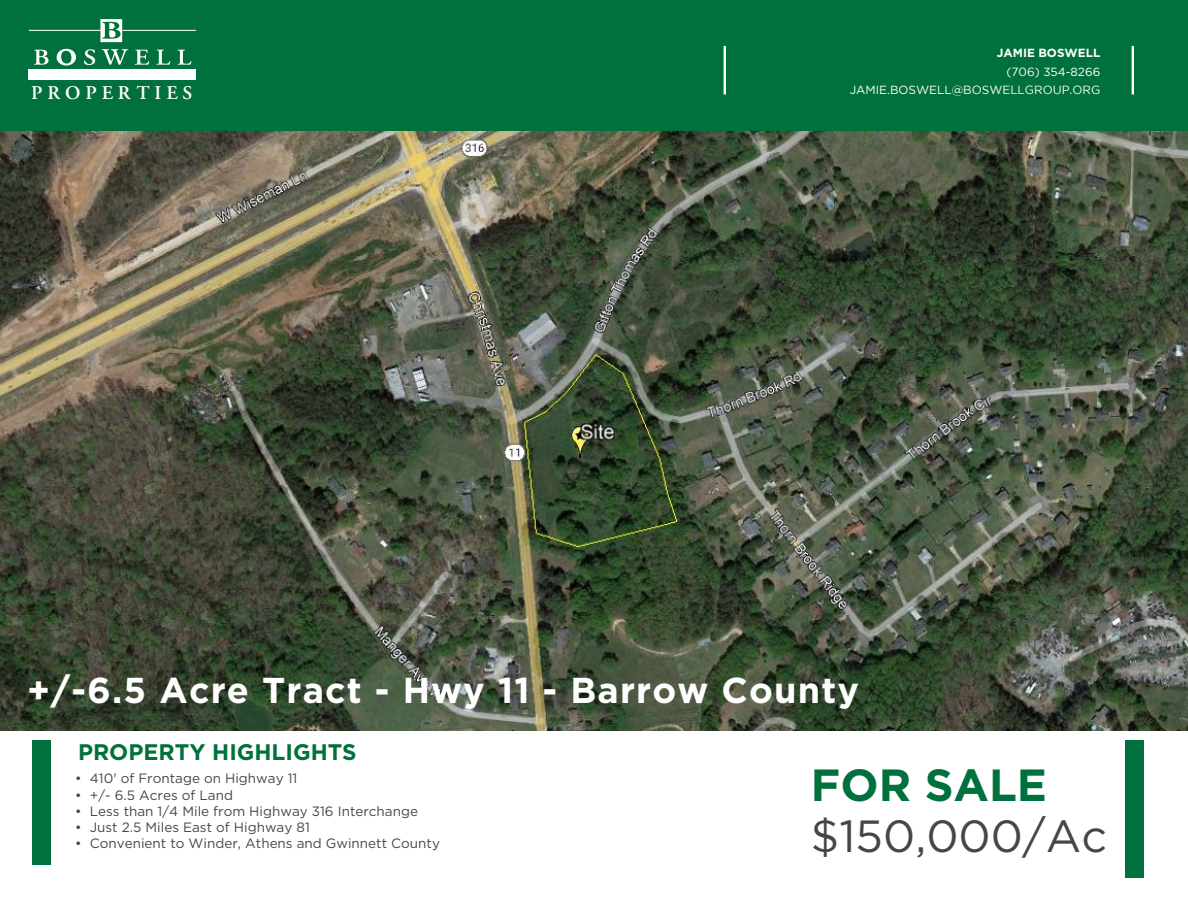
<style>
.page{position:relative;width:1188px;height:918px;background:#fff}
.page>*{position:absolute;margin:0;border:0;box-sizing:border-box;transform-origin:0 0}
.t1{font:45px/50.7px "Gotham";color:#464647}
.t2{font:700 36px "Gotham";letter-spacing:.03em;color:#fff}
.t3{font:700 22.5px "Gotham";color:#00703c}
.t4{font:600 19.35px "Adobe Garamond";color:#fff}
.t5{font:13.5px "Gotham";color:#464647}
.t6{font:11.85px/18.5px "Gotham";color:#fff;text-align:right}
.s1{font-weight:700}
.s2{font-style:inherit}
.s3{font-weight:700;color:#00703c}
</style>
<div class="page">
<img style="left:0;top:131px;width:1188px;height:600px">
<div style="left:0;top:0;width:1188px;height:131px;background:#00703c"></div>
<hr style="left:29px;top:30px;width:73px;height:1px;background:#fff">
<svg style="left:100px;top:19px;width:22px;height:23px"></svg>
<div style="left:28px;top:70px;width:168px;height:10px;background:#fff"></div>
<svg style="left:34px;top:50px;width:15px;height:15px"></svg>
<svg style="left:56px;top:48px;width:20px;height:18px"></svg>
<svg style="left:84px;top:49px;width:11px;height:16px"></svg>
<svg style="left:102px;top:49px;width:26px;height:16px"></svg>
<svg style="left:135px;top:50px;width:14px;height:15px"></svg>
<svg style="left:156px;top:50px;width:14px;height:15px"></svg>
<svg style="left:177px;top:50px;width:14px;height:15px"></svg>
<hr style="left:122px;top:30px;width:74px;height:1px;background:#fff">
<hr style="left:1132px;top:46px;width:2px;height:48px;background:#fff">
<div style="left:33px;top:741px;width:18px;height:124px;background:#00703c"></div>
<div style="left:1125px;top:741px;width:19px;height:137px;background:#00703c"></div>
<hr style="left:724px;top:46px;width:2px;height:48px;background:#fff">
<h3 class="t4" style="left:31px;top:82px;width:163px">P R O P E R T I E S</h3>
<p class="t6" style="left:850px;top:43px;width:252px"><span class="s1">JAMIE BOSWELL<br></span>(706) <span class="s2">354-8266<br>JAMIE.BOSWELL</span>@BOSWELLGROUP.ORG</p>
<p class="t2" style="left:27px;top:670px;width:834px">+/-6.5 Acre Tract - Hwy 11 - Barrow County</p>
<p class="t3" style="left:78px;top:739px;width:280px">PROPERTY HIGHLIGHTS</p>
<p class="t5" style="left:75px;top:771px;width:224px"><span class="s2">•</span> 410' of Frontage on Highway 11</p>
<p class="t5" style="left:75px;top:787px;width:159px"><span class="s2">•</span> +/- 6.5 Acres of Land</p>
<p class="t5" style="left:75px;top:804px;width:344px"><span class="s2">•</span> Less than 1/4 Mile from Highway 316 Interchange</p>
<p class="t5" style="left:75px;top:820px;width:236px"><span class="s2">•</span> Just 2.5 Miles East of Highway 81</p>
<p class="t5" style="left:75px;top:836px;width:366px"><span class="s2">•</span> Convenient to Winder, Athens and Gwinnett County</p>
<p class="t1" style="left:811px;top:759px;width:298px"><span class="s3">FOR SALE </span><span class="s2">$</span>150,000/Ac</p>
</div>
